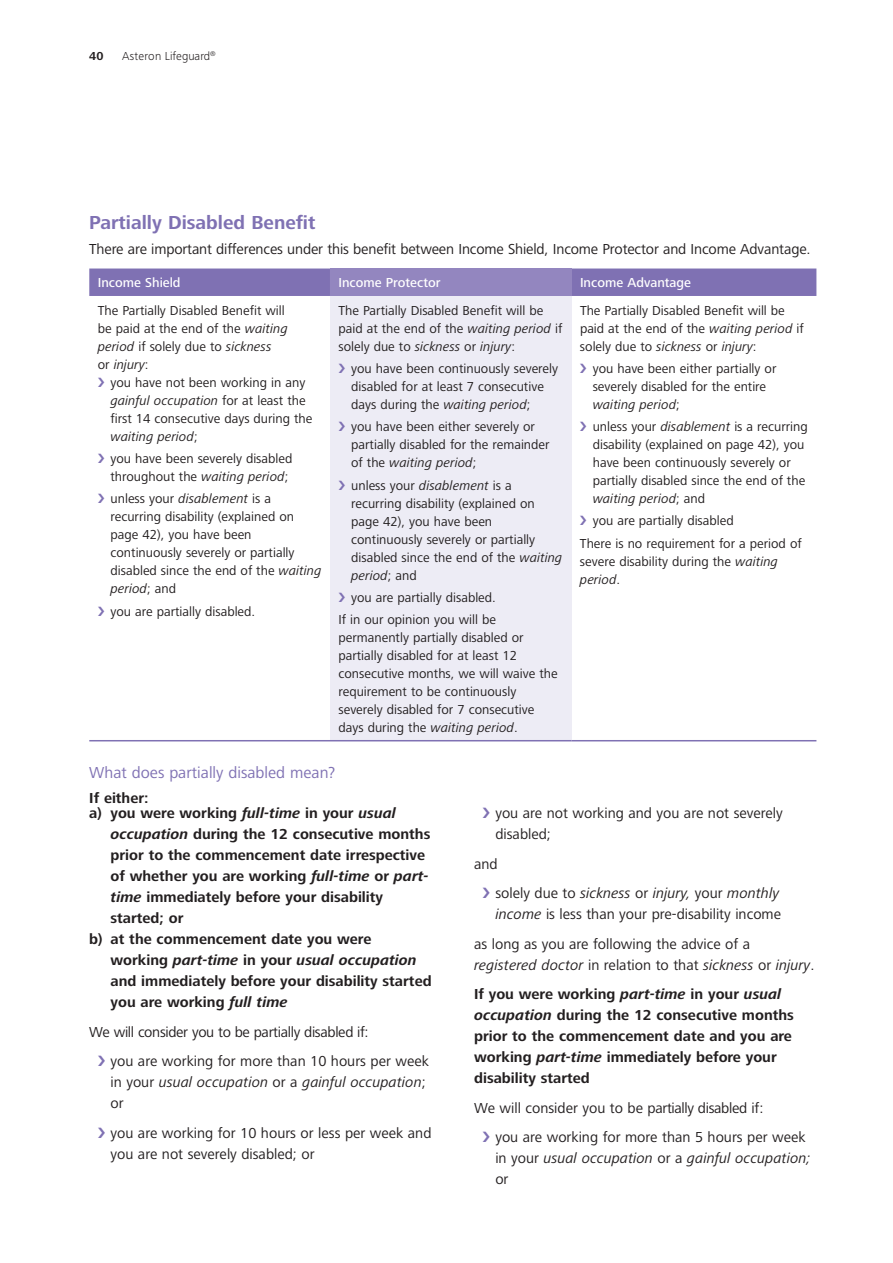
<style>
.page{position:relative;width:893px;height:1263px;background:#fff}
.page>*{position:absolute;margin:0;border:0;box-sizing:border-box;transform-origin:0 0}
.t1{font:700 19.5px "Frutiger Next LT";color:#7f71b3}
.t2{font:16.5px "Frutiger Next LT";color:#7f71b3}
.t3{font:700 15px/21px "Frutiger Next LT";color:#231f20}
.t4{font:15px/21px "Frutiger Next LT";color:#231f20}
.t5{font:italic 15px/21px "Frutiger Next LT";color:#231f20}
.t6{font:15px/29.5px "Frutiger Next LT";letter-spacing:-.02em;color:#231f20}
.t7{font:italic 700 15px "Frutiger Next LT";color:#231f20}
.t8{font:13.5px/18px "Frutiger Next LT";color:#231f20}
.t9{font:500 13.5px "Frutiger Next LT";color:#fff}
.t10{font:300 12px "Frutiger Next LT";color:#231f20}
.t11{font:700 12px "Frutiger Next LT";color:#231f20}
.s1{font-style:italic}
.s2{font-style:normal}
.s3{font-weight:700;font-style:normal}
.s4{font-weight:700}
</style>
<div class="page">
<div style="left:89px;top:268px;width:727px;height:28px;background:#7f71b3"></div>
<div style="left:330px;top:268px;width:241px;height:28px;background:#9386bf"></div>
<div style="left:330px;top:296px;width:241px;height:445px;background:#edecf5"></div>
<hr style="left:89px;top:740px;width:241px;height:1px;background:#7f71b3">
<hr style="left:330px;top:740px;width:241px;height:1px;background:#7f71b3">
<hr style="left:571px;top:740px;width:245px;height:1px;background:#7f71b3">
<p class="t11" style="left:89px;top:50px;width:16px">40</p>
<p class="t10" style="left:122px;top:50px;width:95px">Asteron Lifeguard<sup>®</sup></p>
<h1 class="t1" style="left:89px;top:211px;width:228px">Partially Disabled Benefit</h1>
<p class="t4" style="left:89px;top:239px;width:723px">There are important differences under this benefit between Income Shield, Income Protector and Income Advantage.</p>
<p class="t9" style="left:98px;top:275px;width:84px">Income Shield</p>
<p class="t9" style="left:338px;top:275px;width:104px">Income Protector</p>
<p class="t9" style="left:580px;top:275px;width:113px">Income Advantage</p>
<p class="t8" style="left:98px;top:301px;width:191px">The Partially Disabled Benefit will be paid at the end of the <span class="s1">waiting period</span> if solely due to <span class="s1">sickness<br></span>or <span class="s1">injury</span>:</p>
<p class="t8" style="left:111px;top:373px;width:203px">you have not been working in any <span class="s1">gainful occupation</span> for at least the first 14 consecutive days during the <span class="s1">waiting period</span>;</p>
<p class="t8" style="left:111px;top:450px;width:183px">you have been severely disabled throughout the <span class="s1">waiting period</span>;</p>
<p class="t8" style="left:111px;top:490px;width:212px">unless your <span class="s1">disablement</span> is a recurring disability (explained on page 42), you have been continuously severely or partially disabled since the end of the <span class="s1">waiting period</span>; and</p>
<p class="t8" style="left:111px;top:602px;width:146px">you are partially disabled.</p>
<p class="t8" style="left:580px;top:301px;width:225px">The Partially Disabled Benefit will be paid at the end of the <span class="s1">waiting period</span> if solely due to <span class="s1">sickness</span> or <span class="s1">injury</span>:</p>
<p class="t8" style="left:593px;top:360px;width:185px">you have been either partially or severely disabled for the entire <span class="s1">waiting period</span>;</p>
<p class="t8" style="left:593px;top:418px;width:217px">unless your <span class="s1">disablement</span> is a recurring disability (explained on page 42), you have been continuously severely or partially disabled since the end of the <span class="s1">waiting period</span>; and</p>
<p class="t8" style="left:580px;top:510px;width:223px;line-height:22.2px;text-indent:13px">you are partially disabled<br>There is no requirement for a period of</p>
<p class="t8" style="left:580px;top:552px;width:199px">severe disability during the <span class="s1">waiting period</span>.</p>
<p class="t8" style="left:338px;top:301px;width:225px">The Partially Disabled Benefit will be paid at the end of the <span class="s1">waiting period</span> if solely due to <span class="s1">sickness</span> or <span class="s1">injury</span>:</p>
<p class="t8" style="left:351px;top:360px;width:208px">you have been continuously severely disabled for at least 7 consecutive days during the <span class="s1">waiting period</span>;</p>
<p class="t8" style="left:351px;top:418px;width:200px">you have been either severely or partially disabled for the remainder of the <span class="s1">waiting period</span>;</p>
<p class="t8" style="left:351px;top:476px;width:213px">unless your <span class="s1">disablement</span> is a recurring disability (explained on page 42), you have been continuously severely or partially disabled since the end of the <span class="s1">waiting period</span>; and</p>
<p class="t8" style="left:338px;top:586px;width:159px;line-height:22.2px;text-align:right">you are partially disabled.<br>If in our opinion you will be</p>
<p class="t8" style="left:338px;top:629px;width:221px">permanently partially disabled or partially disabled for at least 12 consecutive months, we will waive the requirement to be continuously severely disabled for 7 consecutive days during the <span class="s1">waiting period</span>.</p>
<p class="t2" style="left:89px;top:763px;width:247px">What does partially disabled mean?</p>
<p class="t3" style="left:89px;top:790px;width:308px;line-height:15.1px">If either:<br>a) you were working <span class="s1">full-time</span> in your <span class="s1">usual</span></p>
<p class="t3" style="left:111px;top:824px;width:321px"><span class="s1">occupation</span> during the 12 consecutive months</p>
<p class="t3" style="left:111px;top:845px;width:316px">prior to the commencement date irrespective</p>
<p class="t3" style="left:111px;top:866px;width:319px">of whether you are working <span class="s1">full-time</span> or <span class="s1">part-</span></p>
<p class="t3" style="left:111px;top:887px;width:274px"><span class="s1">time</span> immediately before your disability</p>
<p class="t3" style="left:111px;top:908px;width:74px">started; or</p>
<p class="t3" style="left:89px;top:929px;width:284px">b) at the commencement date you were</p>
<p class="t7" style="left:111px;top:952px;width:308px"><span class="s2">working</span> part-time <span class="s2">in your</span> usual occupation</p>
<p class="t3" style="left:111px;top:971px;width:323px">and immediately before your disability started</p>
<p class="t3" style="left:111px;top:992px;width:179px">you are working <span class="s1">full time</span></p>
<p class="t6" style="left:111px;top:1017px;width:320px;text-indent:-21px">We will consider you to be partially disabled if:<br>you are working for more than 10 hours per week</p>
<p class="t5" style="left:111px;top:1072px;width:317px"><span class="s2">in your</span> usual occupation <span class="s2">or a</span> gainful occupation<span class="s2">; or</span></p>
<p class="t4" style="left:111px;top:1122px;width:322px">you are working for 10 hours or less per week and you are not severely disabled; or</p>
<p class="t4" style="left:495px;top:803px;width:289px">you are not working and you are not severely disabled;</p>
<p class="t5" style="left:495px;top:849px;width:285px;line-height:29.5px;text-indent:-21px"><span class="s2">and<br>solely due to</span> sickness <span class="s2">or</span> injury, <span class="s2">your</span> monthly</p>
<p class="t4" style="left:474px;top:899px;width:309px;line-height:29.5px;text-indent:21px"><span class="s1">income</span> is less than your pre-disability income as long as you are following the advice of a</p>
<p class="t5" style="left:474px;top:950px;width:342px;line-height:29.5px">registered doctor <span class="s2">in relation to that</span> sickness <span class="s2">or</span> injury<span class="s2">.<br></span><span class="s3">If you were working</span> <span class="s4">part-time</span> <span class="s3">in your</span> <span class="s4">usual</span></p>
<p class="t3" style="left:474px;top:1005px;width:321px"><span class="s1">occupation</span> during the 12 consecutive months prior to the commencement date and you are working <span class="s1">part-time</span> immediately before your disability started</p>
<p class="t4" style="left:495px;top:1093px;width:312px;line-height:29.5px;text-indent:-21px">We will consider you to be partially disabled if:<br>you are working for more than 5 hours per week</p>
<p class="t5" style="left:495px;top:1148px;width:317px"><span class="s2">in your</span> usual occupation <span class="s2">or a</span> gainful occupation; <span class="s2">or</span></p>
</div>
